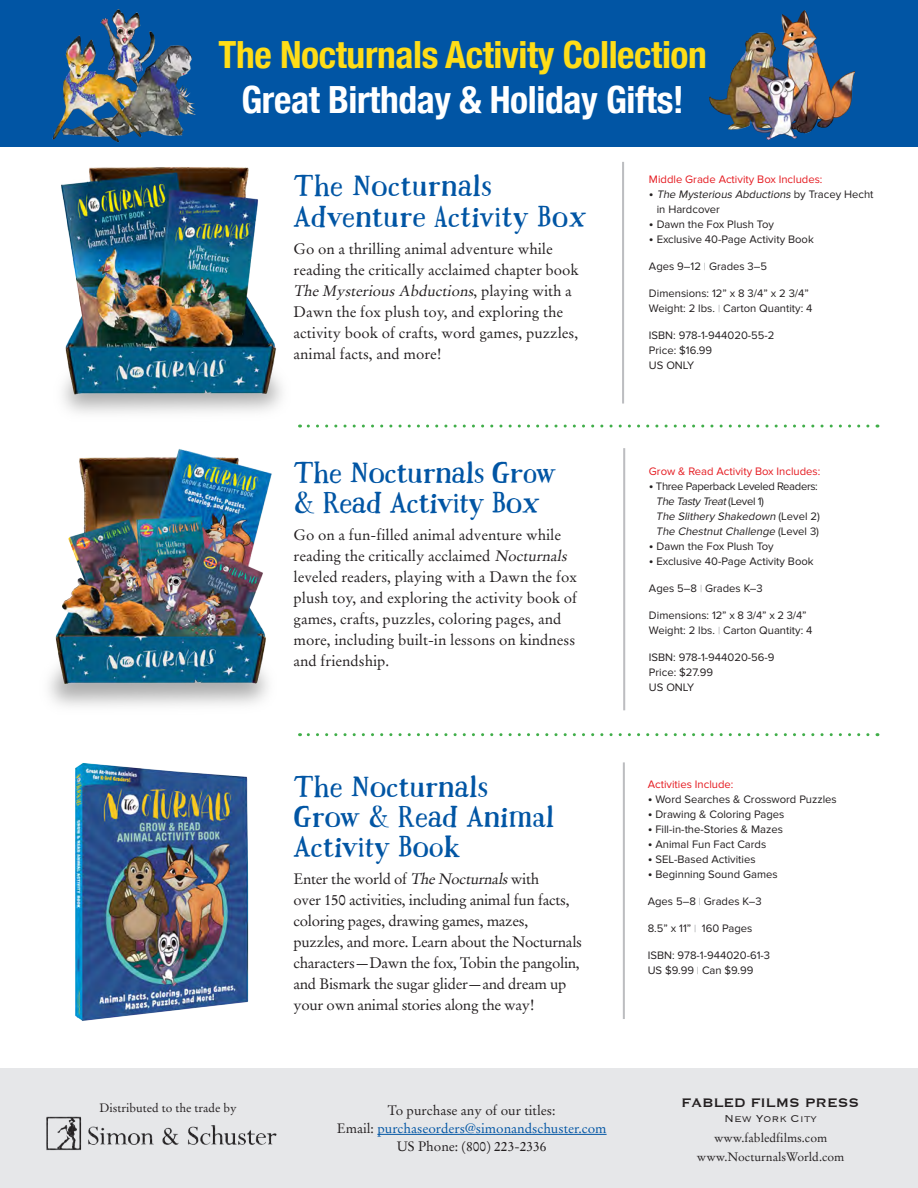
<style>
.page{position:relative;width:918px;height:1188px;background:#fff}
.page>*{position:absolute;margin:0;border:0;box-sizing:border-box;transform-origin:0 0}
.t1{font:700 condensed 37.5px/45px "Helvetica Neue";letter-spacing:-.01em;color:#ffdd17;text-align:center}
.t2{font:28.35px/30px "Mrs Ant";letter-spacing:-.01em;color:#0155a4}
.t3{font:16.05px "Copperplate";color:#231f20}
.t4{font:15px/21px "Stempel Garamond";color:#231f20}
.t5{font:15px/21px "Stempel Garamond";letter-spacing:-.02em;color:#231f20}
.t6{font:13.5px/18px "Stempel Garamond";color:#231f20;text-align:center}
.t7{font:300 12.9px "Copperplate";color:#231f20}
.t8{font:12.15px/18.9px "Stempel Garamond";color:#231f20;text-align:center}
.t9{font:12px "Stempel Garamond";color:#231f20}
.t10{font:11.25px/15px "Proxima Nova";color:#231f20}
.t11{font:11.25px/15px "Proxima Nova";letter-spacing:-.03em;color:#231f20}
.t12{font:11.25px "Proxima Nova";color:#e51b21}
.s1{color:#fff}
.s2{font-style:italic}
.s3{color:#0155a4}
.s4{font-size:13.5px}
.s5{font-weight:300;font-size:10.5px;color:#8a8c8f}
</style>
<div class="page">
<div style="left:0;top:0;width:918px;height:146px;background:#0155a4"></div>
<img style="left:48px;top:449px;width:224px;height:252px">
<hr style="left:623px;top:448px;width:2px;height:262px;background:#bcbdc0">
<svg style="left:300px;top:425px;width:568px;height:3px"></svg>
<img style="left:55px;top:701px;width:203px;height:320px">
<hr style="left:623px;top:762px;width:2px;height:257px;background:#bcbdc0">
<img style="left:61px;top:146px;width:238px;height:282px">
<hr style="left:622px;top:162px;width:2px;height:242px;background:#bcbdc0">
<svg style="left:300px;top:733px;width:568px;height:3px"></svg>
<img style="left:710px;top:10px;width:144px;height:130px">
<img style="left:12px;top:9px;width:219px;height:144px">
<div style="left:0;top:1068px;width:918px;height:120px;background:#e6e7e9"></div>
<hr style="left:377px;top:1134px;width:230px;height:1px;background:#0155a4">
<img style="left:46px;top:1116px;width:231px;height:35px">
<p class="t1" style="left:219px;top:30px;width:490px">The Nocturnals Activity Collection<br><span class="s1">Great Birthday &amp; Holiday Gifts!</span></p>
<p class="t9" style="left:99px;top:1101px;width:139px">Distributed to the trade by</p>
<p class="t2" style="left:294px;top:169px;width:295px;line-height:31.5px">The Nocturnals<br>Adventure Activity Box</p>
<p class="t4" style="left:294px;top:239px;width:287px">Go on a thrilling animal adventure while reading the critically acclaimed chapter book <span class="s2">The MysteriousAbductions</span>, p l a y i n g w i t h a Dawn the fox plush toy, and exploring the activity book of crafts, word games, puzzles, animal facts, and more!</p>
<p class="t2" style="left:294px;top:457px;width:264px">The Nocturnals Grow &amp; Read Activity Box</p>
<p class="t4" style="left:294px;top:524px;width:285px">Go on a fun-filled animal adventure while reading the critically acclaimed <span class="s2">Nocturnals </span>leveled readers, playing with a Dawn the fox plush toy, and exploring the activity book of games, crafts, puzzles, coloring pages, and more, including built-in lessons on kindness and friendship.</p>
<p class="t2" style="left:294px;top:771px;width:262px">The Nocturnals<br>Grow &amp; Read Animal<br>Activity Book</p>
<p class="t5" style="left:294px;top:868px;width:290px">Enter the world of <span class="s2">TheNocturnals</span>with<br>over 150 activities, including animal fun facts, coloring pages, drawing games, mazes,<br>puzzles, and more. Learn about the Nocturnals characters—Dawn the fox, Tobin the pangolin, and Bismark the sugar glider—and dream up your own animal stories along the way!</p>
<p class="t6" style="left:337px;top:1101px;width:271px">To purchase any of our titles:<br>Email: <span class="s3">purchaseorders@simonandschuster.com<br></span>US Phone: (800) 223-2336</p>
<p class="t12" style="left:649px;top:173px;width:175px">Middle Grade Activity Box Includes:</p>
<p class="t10" style="left:657px;top:187px;width:218px;text-indent:-8px"><span class="s4">•</span> <span class="s2">The Mysterious Abductions</span> by Tr a c ey H e c h t in Hardcover</p>
<p class="t10" style="left:649px;top:217px;width:126px"><span class="s4">•</span> Dawn the Fox Plush Toy</p>
<p class="t10" style="left:649px;top:232px;width:166px"><span class="s4">•</span> Exclusive 40-Page Activity Book</p>
<p class="t10" style="left:649px;top:259px;width:120px">Ages 9–12 <span class="s5">|</span> Grades 3–5</p>
<p class="t10" style="left:649px;top:286px;width:165px">Dimensions: 12” x 8 3/4” x 2 3/4”<br>Weight: 2 lbs. <span class="s5">|</span> Carton Quantity: 4</p>
<p class="t10" style="left:649px;top:328px;width:127px">ISBN: 978-1-944020-55-2<br>Price: $16.99<br>US ONLY</p>
<p class="t12" style="left:649px;top:465px;width:173px">Grow &amp; Read Activity Box Includes:</p>
<p class="t11" style="left:656px;top:479px;width:165px;text-indent:-7px"><span class="s4">•</span> Three Paperback Leveled Readers:<br><span class="s2">The Tasty Treat</span>( L e v e l 1 )<br><span class="s2">The Slithery Shakedown</span> ( L e v e l 2 )<br><span class="s2">The ChestnutChallenge</span> ( L e v e l 3 )</p>
<p class="t10" style="left:649px;top:539px;width:126px"><span class="s4">•</span> Dawn the Fox Plush Toy</p>
<p class="t10" style="left:649px;top:554px;width:166px"><span class="s4">•</span> Exclusive 40-Page Activity Book</p>
<p class="t10" style="left:649px;top:581px;width:115px">Ages 5–8 <span class="s5">|</span> Grades K–3</p>
<p class="t10" style="left:649px;top:608px;width:165px">Dimensions: 12” x 8 3/4” x 2 3/4”<br>Weight: 2 lbs. <span class="s5">|</span> Carton Quantity: 4</p>
<p class="t10" style="left:649px;top:650px;width:127px">ISBN: 978-1-944020-56-9<br>Price: $27.99<br>US ONLY</p>
<p class="t12" style="left:648px;top:778px;width:87px">Activities Include:</p>
<p class="t10" style="left:648px;top:792px;width:191px"><span class="s4">•</span> Word Searches &amp; Crossword Puzzles</p>
<p class="t10" style="left:648px;top:807px;width:138px"><span class="s4">•</span> Drawing &amp; Coloring Pages</p>
<p class="t10" style="left:648px;top:822px;width:137px"><span class="s4">•</span> Fill-in-the-Stories &amp; Mazes</p>
<p class="t10" style="left:648px;top:837px;width:120px"><span class="s4">•</span> Animal Fun Fact Cards</p>
<p class="t10" style="left:648px;top:852px;width:109px"><span class="s4">•</span> SEL-Based Activities</p>
<p class="t10" style="left:648px;top:867px;width:131px"><span class="s4">•</span> Beginning Sound Games</p>
<p class="t10" style="left:648px;top:894px;width:115px">Ages 5–8 <span class="s5">|</span> Grades K–3</p>
<p class="t10" style="left:648px;top:921px;width:106px">8.5” x 11” <span class="s5">|</span> 160 Pages</p>
<p class="t10" style="left:648px;top:948px;width:124px">ISBN: 978-1-944020-61-3<br>US $9.99 <span class="s5">|</span> Can $9.99</p>
<p class="t3" style="left:682px;top:1092px;width:179px">FABLED FILMS PRESS</p>
<p class="t7" style="left:724px;top:1110px;width:94px">New York City</p>
<p class="t8" style="left:697px;top:1129px;width:149px">www.fabledfilms.com www.NocturnalsWorld.com</p>
</div>
